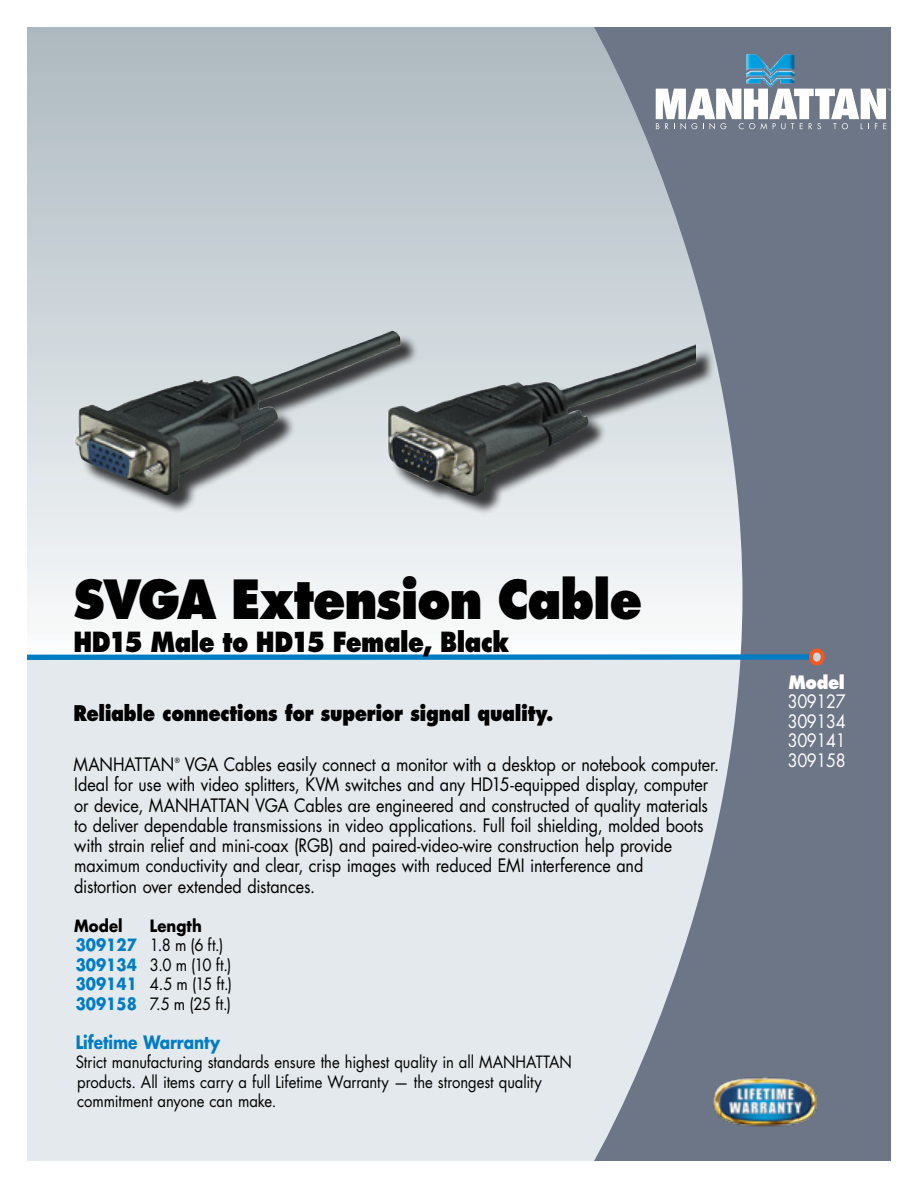
<style>
.page{position:relative;width:918px;height:1188px;background:#fff}
.page>*{position:absolute;margin:0;border:0;box-sizing:border-box;transform-origin:0 0}
.t1{font:800 52.5px "Futura Std";letter-spacing:-.03em;color:#000;scale:.9 1}
.t2{font:800 27px "Futura Std";letter-spacing:-.015em;color:#000;scale:.85 1}
.t3{font:800 21px "Futura Std";letter-spacing:-.02em;color:#000;scale:.85 1}
.t4{font:18px/20.2px "Futura Std";letter-spacing:-.005em;color:#000;scale:.9 1}
.t5{font:18px/19.5px "Futura Std";letter-spacing:-.025em;color:#fff;text-align:justify;scale:.9 1}
.t6{font:700 18px "Futura Std";letter-spacing:-.005em;color:#007cc2;scale:.85 1}
.t7{font:800 18px "Futura Std";color:#fff;scale:.9 1}
.t8{font:16.5px/19.5px "Futura Std";letter-spacing:-.005em;color:#000;scale:.9 1}
.t9{font:16.5px/19.5px "Futura Std";letter-spacing:.025em;color:#000;scale:.9 1}
.t10{font:700 16.5px "Futura Std";letter-spacing:.005em;color:#000;scale:.9 1}
.t11{font:7.05px "Futura Std";color:#000;scale:.9 1}
.s1{font-weight:700}
.s2{font-weight:700;color:#007cc2}
</style>
<div class="page">
<div style="left:27px;top:27px;width:733px;height:630px;background:linear-gradient(to bottom,#abb8bf,#f9fbfc)"></div>
<div style="left:27px;top:657px;width:729px;height:504px;background:#e3e9ec"></div>
<svg style="left:594px;top:27px;width:297px;height:1134px;fill:#6d7686"></svg>
<div style="left:27px;top:654px;width:785px;height:6px;background:#007cc2"></div>
<div style="left:811px;top:650px;width:12px;height:14px;background:#ccd6db;border-radius:50%"></div>
<div style="left:809px;top:648px;width:16px;height:18px;border:4px solid #f15822;border-radius:50%"></div>
<img style="left:714px;top:1077px;width:103px;height:50px">
<div style="left:76px;top:333px;width:674px;height:281px;background:#000;opacity:.75"></div>
<img style="left:72px;top:331px;width:617px;height:165px">
<svg style="left:656px;top:89px;width:235px;height:40px"></svg>
<img style="left:746px;top:54px;width:16px;height:17px">
<img style="left:778px;top:54px;width:15px;height:16px">
<img style="left:762px;top:61px;width:4px;height:22px">
<img style="left:775px;top:61px;width:3px;height:22px">
<img style="left:766px;top:64px;width:3px;height:19px">
<img style="left:772px;top:64px;width:3px;height:22px">
<img style="left:769px;top:68px;width:3px;height:16px">
<img style="left:746px;top:74px;width:16px;height:10px">
<img style="left:778px;top:74px;width:17px;height:10px">
<h1 class="t1" style="left:74px;top:566px;width:634px">SVGA Extension Cable</h1>
<h2 class="t2" style="left:74px;top:625px;width:515px">HD15 Male to HD15 Female, Black</h2>
<p class="t3" style="left:74px;top:700px;width:566px">Reliable connections for superior signal quality.</p>
<p class="t4" style="left:74px;top:755px;width:114px">MANHATTAN</p>
<p class="t11" style="left:175px;top:755px;width:7px">®</p>
<p class="t4" style="left:74px;top:755px;width:718px;text-indent:111px">VGA Cables easily connect a monitor with a desktop or notebook computer.<br>Ideal for use with video splitters, KVM switches and any HD15-equipped display, computer or device, MANHATTAN VGA Cables are engineered and constructed of quality materials to deliver dependable transmissions in video applications. Full foil shielding, molded boots with strain relief and mini-coax (RGB) and paired-video-wire construction help provide maximum conductivity and clear, crisp images with reduced EMI interference and<br>distortion over extended distances.</p>
<p class="t10" style="left:74px;top:914px;width:55px">Model</p>
<p class="t9" style="left:76px;top:916px;width:175px;text-indent:74px"><span class="s1">Length<br></span><span class="s2">309127</span> 1.8 m (6 ft.)<br><span class="s2">309134</span> 3.0 m (10 ft.)<br><span class="s2">309141</span> 4.5 m (15 ft.)<br><span class="s2">309158</span> 7.5 m (25 ft.)</p>
<p class="t6" style="left:76px;top:1030px;width:171px">Lifetime Warranty</p>
<p class="t8" style="left:76px;top:1052px;width:553px">Strict manufacturing standards ensure the highest quality in all MANHATTAN products. All items carry a full Lifetime Warranty — the strongest quality commitment anyone can make.</p>
<p class="t7" style="left:788px;top:670px;width:64px">Model</p>
<p class="t5" style="left:788px;top:692px;width:66px">309127<br>309134<br>309141<br>309158</p>
</div>
